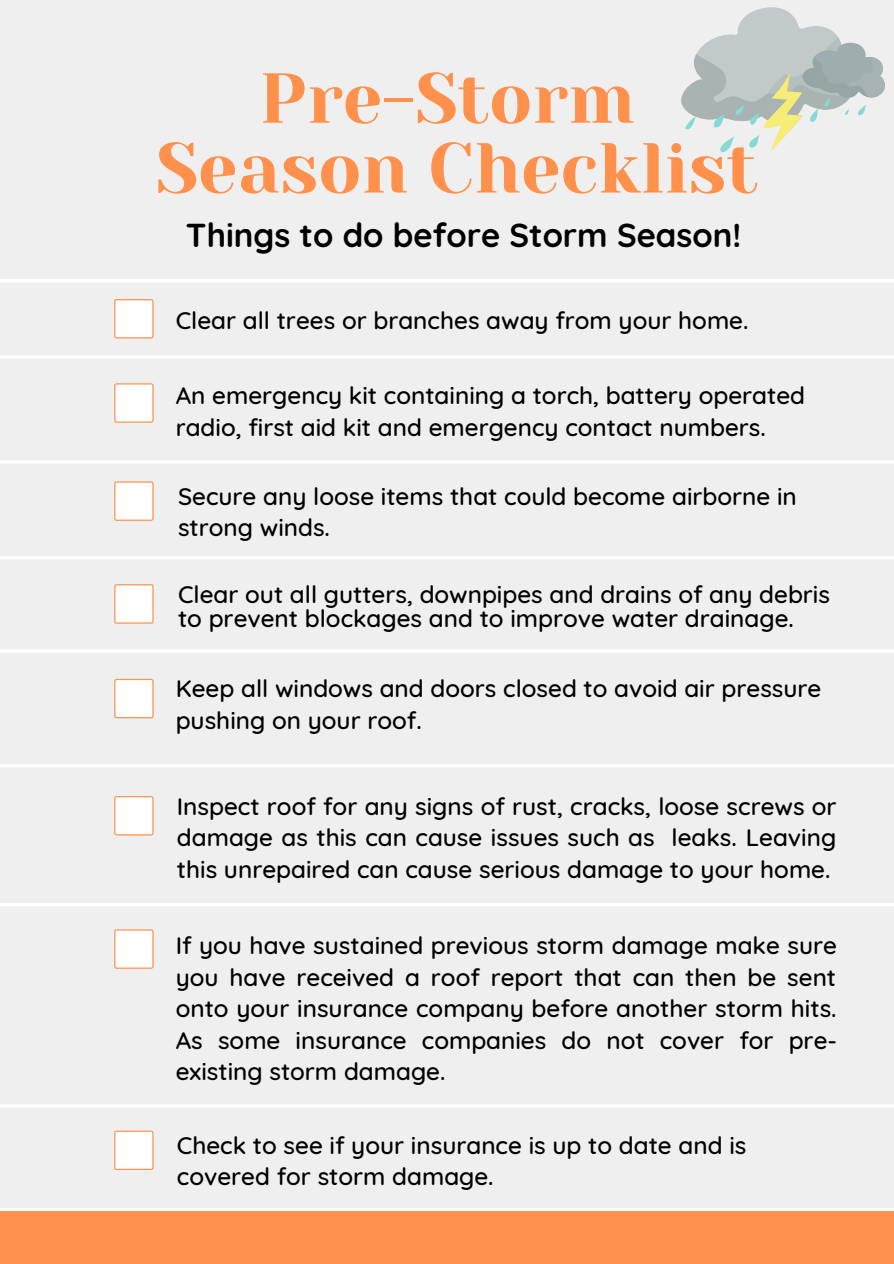
<style>
.page{position:relative;width:894px;height:1264px;background:#fff}
.page>*{position:absolute;margin:0;border:0;box-sizing:border-box;transform-origin:0 0}
.t1{font:70.5px/69.8px "Yeseva One";color:#ff914d;text-align:center}
.t2{font:700 33px "Quicksand";color:#000}
.t3{font:500 24.3px/31.5px "Quicksand";color:#000}
</style>
<div class="page">
<div style="left:0;top:0;width:893px;height:1263px;background:#efefef"></div>
<hr style="left:0;top:355px;width:893px;height:3px;background:#fff">
<hr style="left:0;top:556px;width:893px;height:3px;background:#fff">
<hr style="left:0;top:903px;width:893px;height:3px;background:#fff">
<hr style="left:0;top:1104px;width:893px;height:3px;background:#fff">
<hr style="left:0;top:1208px;width:893px;height:3px;background:#fff">
<hr style="left:0;top:279px;width:893px;height:3px;background:#fff">
<svg style="left:114px;top:299px;width:39px;height:39px"></svg>
<svg style="left:114px;top:481px;width:39px;height:40px"></svg>
<svg style="left:114px;top:796px;width:39px;height:39px"></svg>
<svg style="left:114px;top:929px;width:39px;height:39px"></svg>
<svg style="left:114px;top:1130px;width:39px;height:39px"></svg>
<div style="left:0;top:1211px;width:893px;height:52px;background:#ff914d"></div>
<svg style="left:681px;top:7px;width:204px;height:146px"></svg>
<svg style="left:114px;top:383px;width:39px;height:40px"></svg>
<hr style="left:0;top:460px;width:893px;height:3px;background:#fff">
<svg style="left:114px;top:584px;width:39px;height:39px"></svg>
<hr style="left:0;top:649px;width:893px;height:3px;background:#fff">
<svg style="left:114px;top:679px;width:39px;height:39px"></svg>
<hr style="left:0;top:764px;width:893px;height:3px;background:#fff">
<h1 class="t1" style="left:156px;top:64px;width:603px">Pre-Storm<br>Season Checklist</h1>
<h2 class="t2" style="left:186px;top:214px;width:556px">Things to do before Storm Season!</h2>
<p class="t3" style="left:176px;top:304px;width:574px">Clear all trees or branches away from your home.</p>
<p class="t3" style="left:176px;top:379px;width:630px">An emergency kit containing a torch, battery operated radio, first aid kit and emergency contact numbers.</p>
<p class="t3" style="left:178px;top:480px;width:620px">Secure any loose items that could become airborne in strong winds.</p>
<p class="t3" style="left:178px;top:582px;width:653px;line-height:23.7px">Clear out all gutters, downpipes and drains of any debris to prevent blockages and to improve water drainage.</p>
<p class="t3" style="left:176px;top:672px;width:647px">Keep all windows and doors closed to avoid air pressure pushing on your roof.</p>
<p class="t3" style="left:177px;top:790px;width:661px;text-align:justify">Inspect roof for any signs of rust, cracks, loose screws or damage as this can cause issues such as leaks. Leaving this unrepaired can cause serious damage to your home.</p>
<p class="t3" style="left:176px;top:929px;width:662px;text-align:justify">If you have sustained previous storm damage make sure you have received a roof report that can then be sent onto your insurance company before another storm hits.<br>As some insurance companies do not cover for pre&shy;existing storm damage.</p>
<p class="t3" style="left:177px;top:1128px;width:571px">Check to see if your insurance is up to date and is covered for storm damage.</p>
</div>
